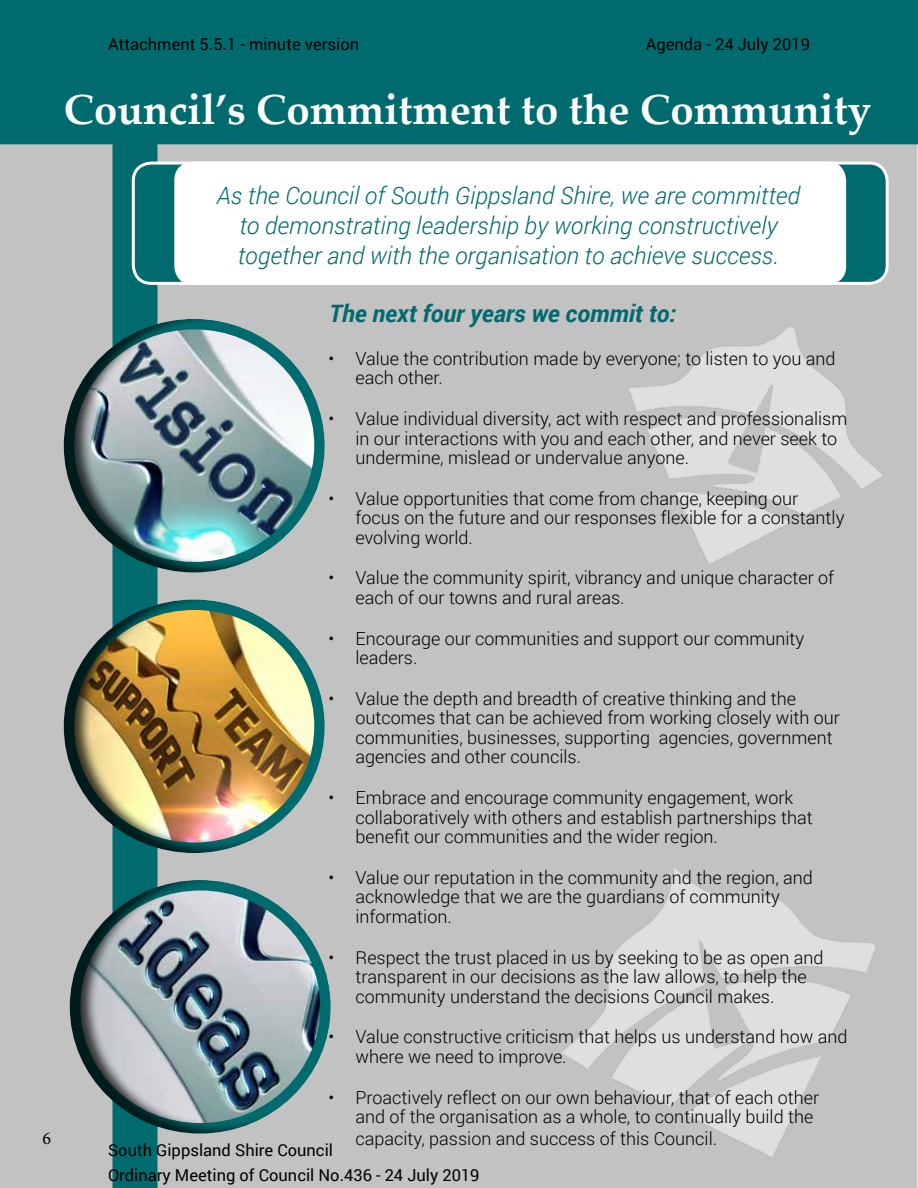
<style>
.page{position:relative;width:918px;height:1188px;background:#fff}
.page>*{position:absolute;margin:0;border:0;box-sizing:border-box;transform-origin:0 0}
.t1{font:700 42px "Palatino Linotype";color:#fff}
.t2{font:italic 300 24px/30px "Roboto";color:#006b6e;text-align:center}
.t3{font:italic 700 24px "Roboto";color:#006b6e}
.t4{font:300 18px/19.5px "Roboto";color:#000}
.t5{font:18px "Minion Pro";color:#000}
.t6{font:16.5px/25px "Roboto";color:#000}
</style>
<div class="page">
<div style="left:0;top:144px;width:917px;height:1044px;background:#c2c2c2"></div>
<div style="left:112px;top:0;width:46px;height:1188px;background:#006b6e"></div>
<div style="left:0;top:0;width:918px;height:144px;background:#006b6e"></div>
<img style="left:513px;top:262px;width:405px;height:371px">
<img style="left:435px;top:814px;width:483px;height:374px">
<div style="left:68px;top:879px;width:264px;height:256px;background:#000;opacity:.75"></div>
<div style="left:62px;top:317px;width:264px;height:257px;background:#000;opacity:.75"></div>
<div style="left:62px;top:598px;width:264px;height:256px;background:#000;opacity:.75"></div>
<div style="left:133px;top:163px;width:754px;height:120px;background:#006b6e;border-radius:18px"></div>
<div style="left:175px;top:162px;width:670px;height:122px;background:#fff;border-radius:18px"></div>
<div style="left:174px;top:162px;width:672px;height:123px;border:2px solid #fff;border-radius:18px"></div>
<p class="t6" style="left:108px;top:31px;width:253px">Attachment 5.5.1 - minute version</p>
<p class="t6" style="left:646px;top:31px;width:166px">Agenda - 24 July 2019</p>
<h1 class="t1" style="left:64px;top:80px;width:809px">Council’s Commitment to the Community</h1>
<p class="t5" style="left:43px;top:1126px;width:10px">6</p>
<h2 class="t2" style="left:217px;top:179px;width:585px">As the Council of South Gippsland Shire, we are committed to demonstrating leadership by working constructively together and with the organisation to achieve success.</h2>
<h2 class="t3" style="left:329px;top:297px;width:348px">The next four years we commit to:</h2>
<p class="t4" style="left:356px;top:348px;width:482px;text-indent:-27px">• Value the contribution made by everyone; to listen to you and each other.</p>
<p class="t4" style="left:356px;top:408px;width:493px;text-indent:-27px">• Value individual diversity, act with respect and professionalism in our interactions with you and each other, and never seek to undermine, mislead or undervalue anyone.</p>
<p class="t4" style="left:356px;top:488px;width:491px;text-indent:-27px">• Value opportunities that come from change, keeping our focus on the future and our responses flexible for a constantly evolving world.</p>
<p class="t4" style="left:356px;top:568px;width:480px;text-indent:-27px">• Value the community spirit, vibrancy and unique character of each of our towns and rural areas.</p>
<p class="t4" style="left:356px;top:628px;width:450px;text-indent:-27px">• Encourage our communities and support our community leaders.</p>
<p class="t4" style="left:356px;top:688px;width:486px;text-indent:-27px">• Value the depth and breadth of creative thinking and the outcomes that can be achieved from working closely with our communities, businesses, supporting agencies, government agencies and other councils.</p>
<p class="t4" style="left:356px;top:787px;width:459px;text-indent:-27px">• Embrace and encourage community engagement, work collaboratively with others and establish partnerships that benefit our communities and the wider region.</p>
<p class="t4" style="left:356px;top:867px;width:459px;text-indent:-27px">• Value our reputation in the community and the region, and acknowledge that we are the guardians of community information.</p>
<p class="t4" style="left:356px;top:947px;width:470px;text-indent:-27px">• Respect the trust placed in us by seeking to be as open and transparent in our decisions as the law allows, to help the community understand the decisions Council makes.</p>
<p class="t4" style="left:356px;top:1027px;width:494px;text-indent:-27px">• Value constructive criticism that helps us understand how and where we need to improve.</p>
<p class="t4" style="left:356px;top:1087px;width:465px;text-indent:-27px">• Proactively reflect on our own behaviour, that of each other and of the organisation as a whole, to continually build the</p>
<p class="t4" style="left:356px;top:1128px;width:363px">capacity, passion and success of this Council.</p>
<p class="t6" style="left:108px;top:1137px;width:373px">South Gippsland Shire Council<br>Ordinary Meeting of Council No.436 - 24 July 2019</p>
</div>
